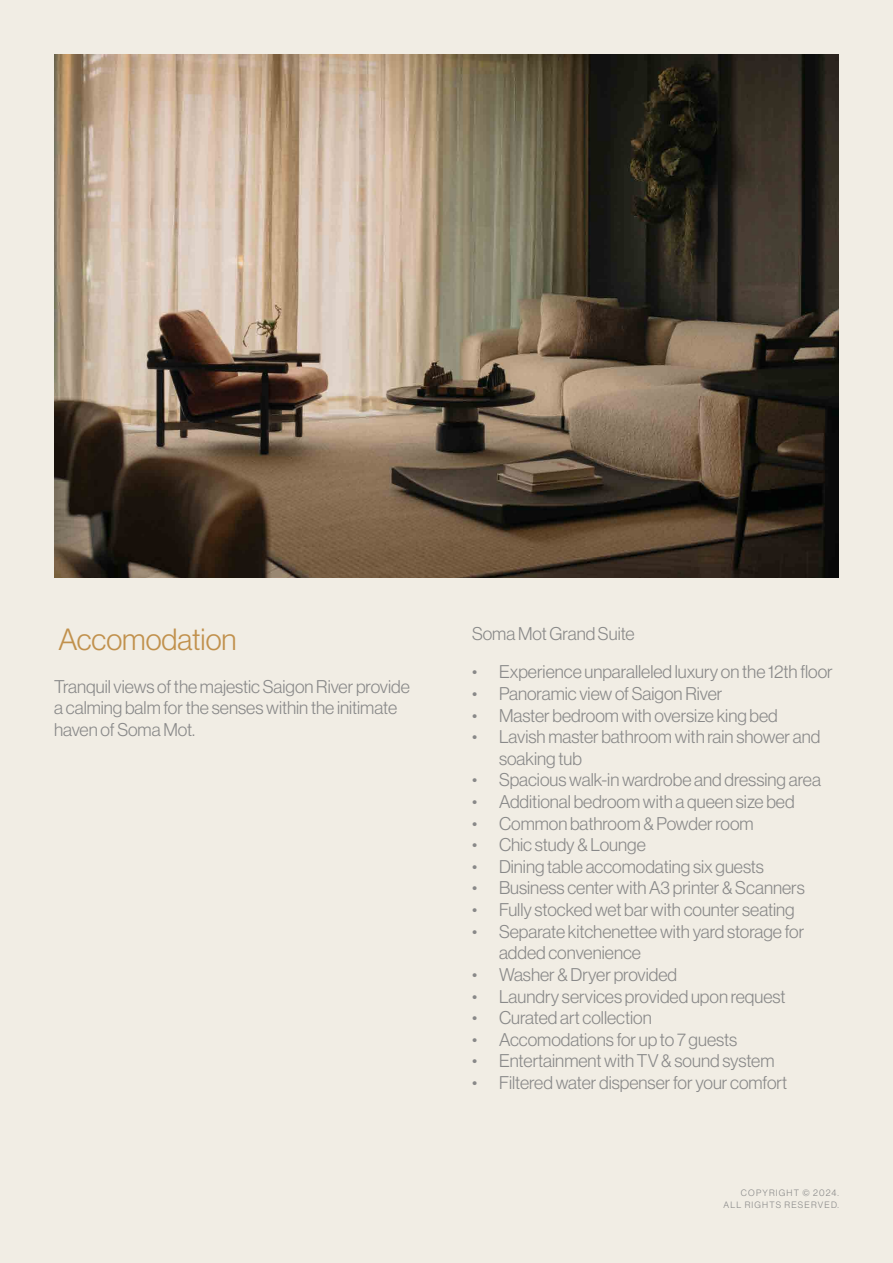
<style>
.page{position:relative;width:893px;height:1263px;background:#f1ede4}
.page>*{position:absolute;margin:0;border:0;box-sizing:border-box;transform-origin:0 0}
.t1{font:300 30px "Neue Haas Display";color:#c1914d}
.t2{font:300 18px/21.6px "Neue Haas Display";color:#898989}
.t3{font:300 9px/12px "Neue Haas Display";letter-spacing:.13em;color:#898989}
</style>
<div class="page">
<img style="left:54px;top:54px;width:785px;height:524px">
<h1 class="t1" style="left:58px;top:622px;width:180px">Accomodation</h1>
<p class="t2" style="left:54px;top:676px;width:357px">Tranquil views of the majestic Saigon River provide a calming balm for the senses within the initimate haven of Soma Mot.</p>
<p class="t2" style="left:472px;top:623px;width:164px">Soma Mot Grand Suite</p>
<p class="t2" style="left:472px;top:661px;width:362px">• Experience unparalleled luxury on the 12th floor</p>
<p class="t2" style="left:472px;top:683px;width:252px">• Panoramic view of Saigon River</p>
<p class="t2" style="left:472px;top:704px;width:307px">• Master bedroom with oversize king bed</p>
<p class="t2" style="left:499px;top:726px;width:323px;text-indent:-27px">• Lavish master bathroom with rain shower and soaking tub</p>
<p class="t2" style="left:472px;top:769px;width:350px">• Spacious walk-in wardrobe and dressing area</p>
<p class="t2" style="left:472px;top:791px;width:324px">• Additional bedroom with a queen size bed</p>
<p class="t2" style="left:472px;top:812px;width:283px">• Common bathroom &amp; Powder room</p>
<p class="t2" style="left:472px;top:834px;width:175px">• Chic study &amp; Lounge</p>
<p class="t2" style="left:472px;top:856px;width:294px">• Dining table accomodating six guests</p>
<p class="t2" style="left:472px;top:877px;width:334px">• Business center with A3 printer &amp; Scanners</p>
<p class="t2" style="left:472px;top:899px;width:324px">• Fully stocked wet bar with counter seating</p>
<p class="t2" style="left:499px;top:920px;width:307px;text-indent:-27px">• Separate kitchenettee with yard storage for added convenience</p>
<p class="t2" style="left:472px;top:964px;width:207px">• Washer &amp; Dryer provided</p>
<p class="t2" style="left:472px;top:985px;width:315px">• Laundry services provided upon request</p>
<p class="t2" style="left:472px;top:1007px;width:181px">• Curated art collection</p>
<p class="t2" style="left:472px;top:1028px;width:267px">• Accomodations for up to 7 guests</p>
<p class="t2" style="left:472px;top:1050px;width:304px">• Entertainment with TV &amp; sound system</p>
<p class="t2" style="left:472px;top:1072px;width:317px">• Filtered water dispenser for your comfort</p>
<p class="t3" style="left:723px;top:1187px;width:117px;text-indent:17px">Copyri ght © 2024.<br>All rights</p>
<p class="t3" style="left:784px;top:1199px;width:56px">reserved.</p>
</div>
